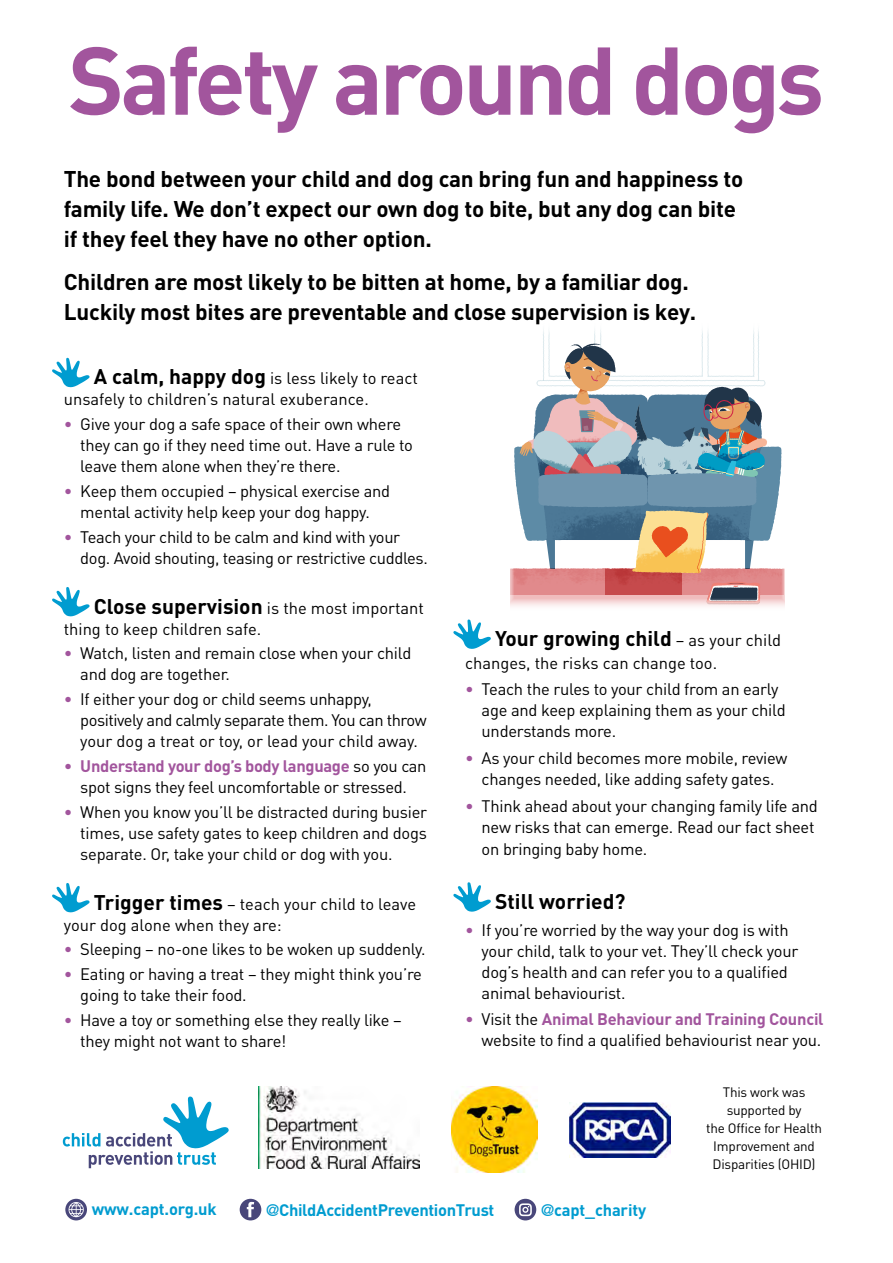
<style>
.page{position:relative;width:893px;height:1263px;background:#fff}
.page>*{position:absolute;margin:0;border:0;box-sizing:border-box;transform-origin:0 0}
.t1{font:700 94.5px "DIN Pro";letter-spacing:-.04em;color:#a2559d}
._15_20_DIN_PRO_Bold{font:700 22.5px/30px "DIN Pro";letter-spacing:-.01em;color:#000}
.t2{font:700 21px "DIN Pro";color:#000}
.t3{font:16.5px/21px "DIN Pro";letter-spacing:-.015em;color:#000}
.t4{font:700 16.5px "DIN Pro";letter-spacing:-.02em;color:#009cd0}
.t5{font:13.5px/18px "DIN Pro";letter-spacing:-.015em;color:#000;text-align:center}
.s1{font-weight:700;font-size:21px}
.s2{color:#a2559d}
.s3{font-weight:700;color:#a2559d}
.s4{font-weight:400;font-size:16.5px}
.s5{font-family:"DIN Alternate"}
</style>
<div class="page">
<svg style="left:453px;top:619px;width:38px;height:30px"></svg>
<svg style="left:453px;top:882px;width:38px;height:30px"></svg>
<svg style="left:510px;top:329px;width:274px;height:277px"></svg>
<svg style="left:63px;top:1096px;width:166px;height:72px"></svg>
<svg style="left:240px;top:1199px;width:21px;height:21px"></svg>
<svg style="left:515px;top:1199px;width:21px;height:21px"></svg>
<svg style="left:65px;top:1199px;width:22px;height:21px"></svg>
<img style="left:451px;top:1086px;width:87px;height:86px">
<img style="left:569px;top:1103px;width:101px;height:54px">
<img style="left:258px;top:1086px;width:162px;height:83px">
<svg style="left:52px;top:358px;width:38px;height:29px"></svg>
<svg style="left:52px;top:587px;width:38px;height:29px"></svg>
<svg style="left:52px;top:883px;width:38px;height:29px"></svg>
<p class="t1" style="left:68px;top:16px;width:757px">Safety around dogs</p>
<p class="_15_20_DIN_PRO_Bold" style="left:64px;top:163px;width:681px">The bond between your child and dog can bring fun and happiness to family life. We don’t expect our own dog to bite, but any dog can bite if they feel they have no other option.</p>
<p class="_15_20_DIN_PRO_Bold" style="left:64px;top:266px;width:634px">Children are most likely to be bitten at home, by a familiar dog.<br>Luckily most bites are preventable and close supervision is key.</p>
<p class="t3" style="left:64px;top:367px;width:356px;text-indent:30px"><span class="s1">A calm, happy dog</span> is less likely to react unsafely to children’s natural exuberance.</p>
<p class="t3" style="left:80px;top:413px;width:334px;text-indent:-17px"><span class="s2">•</span> Give your dog a safe space of their own where they can go if they need time out. Have a rule to leave them alone when they’re there.</p>
<p class="t3" style="left:64px;top:480px;width:328px;text-align:center"><span class="s2">•</span> Keep them occupied – physical exercise and mental activity help keep your dog happy.</p>
<p class="t3" style="left:80px;top:526px;width:349px;text-indent:-17px"><span class="s2">•</span> Teach your child to be calm and kind with your dog. Avoid shouting, teasing or restrictive cuddles.</p>
<p class="t3" style="left:64px;top:596px;width:362px;text-indent:30px"><span class="s1">Close supervision</span> is the most important thing to keep children safe.</p>
<p class="t3" style="left:80px;top:642px;width:333px;text-indent:-17px"><span class="s2">•</span> Watch, listen and remain close when your child and dog are together.</p>
<p class="t3" style="left:80px;top:688px;width:348px;text-indent:-17px"><span class="s2">•</span> If either your dog or child seems unhappy, positively and calmly separate them. You can throw your dog a treat or toy, or lead your child away.</p>
<p class="t3" style="left:64px;top:755px;width:364px;text-align:center"><span class="s2">•</span> <span class="s3">Understand your dog’s body language</span> so you can spot signs they feel uncomfortable or stressed.</p>
<p class="t3" style="left:80px;top:801px;width:348px;text-align:justify;text-indent:-17px"><span class="s2">•</span> When you know you’ll be distracted during busier times, use safety gates to keep children and dogs separate. Or, take your child or dog with you.</p>
<p class="t3" style="left:64px;top:892px;width:354px;text-indent:30px"><span class="s1">Trigger times</span> – teach your child to leave your dog alone when they are:</p>
<p class="t3" style="left:64px;top:938px;width:363px"><span class="s2">•</span> Sleeping – no-one likes to be woken up suddenly.</p>
<p class="t3" style="left:80px;top:963px;width:343px;text-indent:-17px"><span class="s2">•</span> Eating or having a treat – they might think you’re going to take their food.</p>
<p class="t3" style="left:80px;top:1009px;width:323px;text-indent:-17px"><span class="s2">•</span> Have a toy or something else they really like – they might not want to share!</p>
<p class="t2" style="left:495px;top:624px;width:288px">Your growing child <span class="s4">– as your child</span></p>
<p class="t3" style="left:465px;top:651px;width:254px">changes, the risks can change too.</p>
<p class="t3" style="left:482px;top:678px;width:306px;text-indent:-17px"><span class="s2">•</span> Teach the rules to your child from an early age and keep explaining them as your child understands more.</p>
<p class="t3" style="left:465px;top:747px;width:324px;text-align:center"><span class="s2">•</span> As your child becomes more mobile, review changes needed, like adding safety gates.</p>
<p class="t3" style="left:465px;top:795px;width:354px;text-align:right"><span class="s2">•</span> Think ahead about your changing family life and new risks that can emerge. Read our fact sheet</p>
<p class="t3" style="left:482px;top:838px;width:167px">on bringing baby home.</p>
<p class="t2" style="left:495px;top:887px;width:132px">Still worried?</p>
<p class="t3" style="left:482px;top:918px;width:318px;text-indent:-17px"><span class="s2">•</span> If you’re worried by the way your dog is with your child, talk to your vet. They’ll check your dog’s health and can refer you to a qualified animal behaviourist.</p>
<p class="t3" style="left:465px;top:1008px;width:360px;text-align:right"><span class="s2">•</span> Visit the <span class="s3">Animal Behaviour and Training Council </span>website to find a qualified behaviourist near you.</p>
<p class="t5" style="left:706px;top:1082px;width:117px">This work was supported by<br>the Office for Health<br>Improvement and<br>Disparities (OHID)</p>
<p class="t4" style="left:92px;top:1198px;width:126px">www.capt.org.uk</p>
<p class="t4" style="left:266px;top:1198px;width:230px"><span class="s5">@</span>ChildAccidentPreventionTrust</p>
<p class="t4" style="left:541px;top:1198px;width:106px"><span class="s5">@</span>capt_charity</p>
</div>
